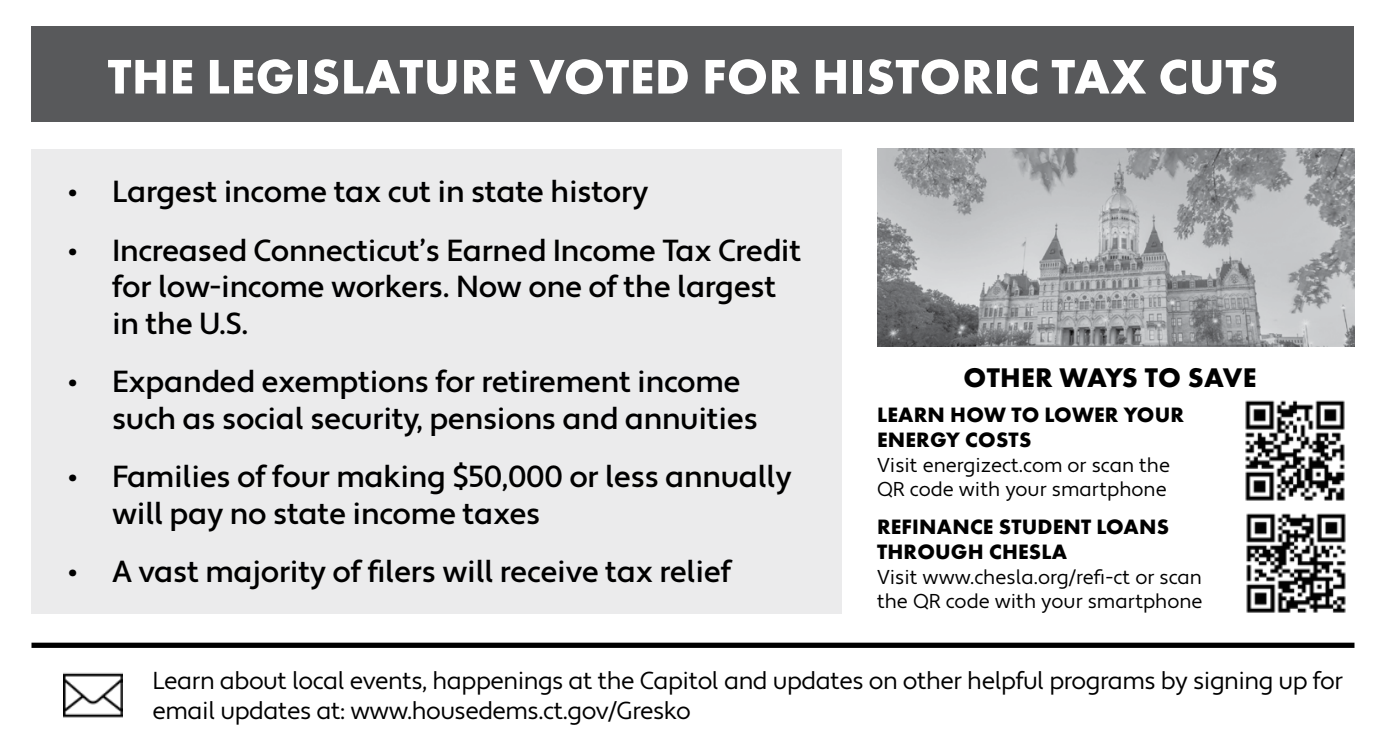
<style>
.page{position:relative;width:1386px;height:756px;background:#fff}
.page>*{position:absolute;margin:0;border:0;box-sizing:border-box;transform-origin:0 0}
.t1{font:700 50.4px "Futura PT";letter-spacing:.01em;color:#fff}
.t2{font:500 30.45px/36.6px "Apertura";letter-spacing:-.01em;color:#000}
.t3{font:700 28px "Futura PT";letter-spacing:.01em;color:#000}
.t4{font:24.5px/29.4px "Apertura";letter-spacing:-.02em;color:#000}
.t5{font:700 21.53px/24.5px "Futura PT";letter-spacing:.01em;color:#000}
.t6{font:20.12px/24.2px "Apertura";color:#000}
</style>
<div class="page">
<div style="left:32px;top:26px;width:1322px;height:96px;background:#58595b"></div>
<div style="left:32px;top:149px;width:810px;height:465px;background:#ebebec"></div>
<img style="left:64px;top:672px;width:58px;height:46px">
<div style="left:32px;top:643px;width:1322px;height:5px;background:#000"></div>
<img style="left:1246px;top:513px;width:100px;height:100px">
<img style="left:1245px;top:400px;width:100px;height:101px">
<img style="left:877px;top:149px;width:477px;height:197px">
<h1 class="t1" style="left:108px;top:44px;width:1172px">THE LEGISLATURE VOTED FOR HISTORIC TAX CUTS</h1>
<p class="t2" style="left:68px;top:175px;width:582px">• Largest income tax cut in state history</p>
<p class="t2" style="left:112px;top:233px;width:691px;text-indent:-44px">• Increased Connecticut’s Earned Income Tax Credit for low-income workers. Now one of the largest in the U.S.</p>
<p class="t2" style="left:112px;top:365px;width:647px;text-indent:-44px">• Expanded exemptions for retirement income such as social security, pensions and annuities</p>
<p class="t2" style="left:112px;top:460px;width:681px;text-indent:-44px">• Families of four making $50,000 or less annually will pay no state income taxes</p>
<p class="t2" style="left:68px;top:555px;width:664px">• A vast majority of filers will receive tax relief</p>
<p class="t3" style="left:964px;top:359px;width:294px">OTHER WAYS TO SAVE</p>
<p class="t5" style="left:877px;top:402px;width:309px">LEARN HOW TO LOWER YOUR<br>ENERGY COSTS</p>
<p class="t6" style="left:877px;top:453px;width:295px">Visit energizect.com or scan the<br>QR code with your smartphone</p>
<p class="t5" style="left:877px;top:514px;width:294px">REFINANCE STUDENT LOANS<br>THROUGH CHESLA</p>
<p class="t6" style="left:877px;top:566px;width:327px">Visit www.chesla.org/refi-ct or scan the QR code with your smartphone</p>
<p class="t4" style="left:152px;top:667px;width:1192px">Learn about local events, happenings at the Capitol and updates on other helpful programs by signing up for email updates at: www.housedems.ct.gov/Gresko</p>
</div>
